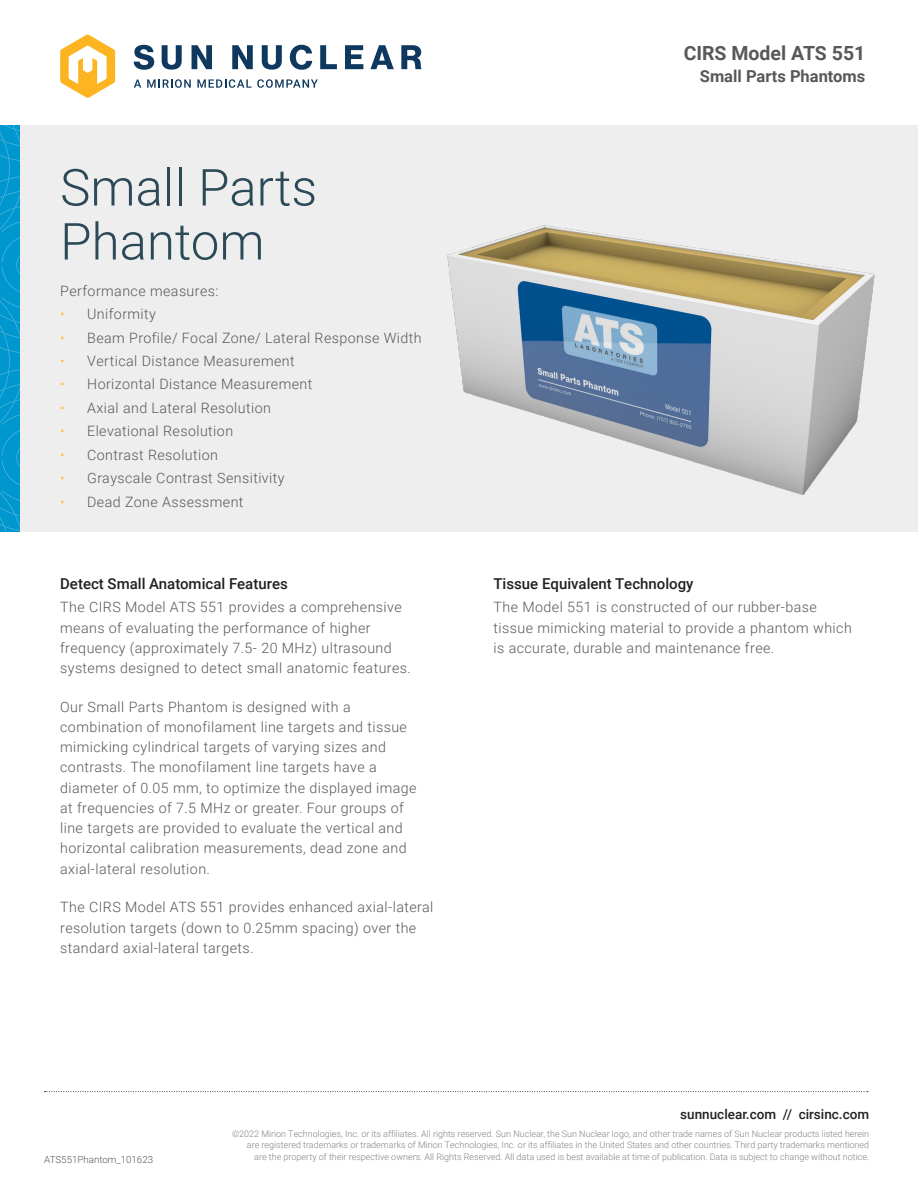
<style>
.page{position:relative;width:918px;height:1188px;background:#fff}
.page>*{position:absolute;margin:0;border:0;box-sizing:border-box;transform-origin:0 0}
.Cover_Product_Descri{font:300 51px/54px "Roboto";color:#2b4956}
.Diagram_Text_Call_Ou{font:700 19.5px "Roboto";color:#57585a}
.Copy_Subhead{font:700 16.5px "Roboto";color:#57585a}
.Copy_Subhead-2{font:500 15px "Roboto";color:#231f20}
.Body_Copy{font:300 14.25px/20.2px "Roboto";letter-spacing:.03em;color:#57585a}
.t1{font:500 13.5px "Roboto";color:#231f20}
.Datasheet_File_Name{font:300 9.75px "Roboto";color:#57585a}
.t2{font:300 9px/11.2px "Roboto";color:#808285;text-align:right}
.s1{color:#fec451}
</style>
<div class="page">
<svg style="left:45px;top:1091px;width:823px;height:1px"></svg>
<div style="left:0;top:125px;width:918px;height:406px;background:#eeeeef"></div>
<svg style="left:60px;top:34px;width:55px;height:64px"></svg>
<svg style="left:134px;top:79px;width:7px;height:9px"></svg>
<svg style="left:147px;top:79px;width:44px;height:9px"></svg>
<svg style="left:197px;top:79px;width:121px;height:9px"></svg>
<svg style="left:134px;top:45px;width:20px;height:25px"></svg>
<svg style="left:162px;top:45px;width:20px;height:25px"></svg>
<svg style="left:192px;top:45px;width:20px;height:24px"></svg>
<svg style="left:232px;top:45px;width:21px;height:24px"></svg>
<svg style="left:262px;top:45px;width:20px;height:25px"></svg>
<svg style="left:290px;top:45px;width:22px;height:25px"></svg>
<svg style="left:320px;top:45px;width:17px;height:24px"></svg>
<svg style="left:345px;top:45px;width:18px;height:24px"></svg>
<svg style="left:370px;top:45px;width:24px;height:24px"></svg>
<svg style="left:401px;top:45px;width:21px;height:24px"></svg>
<svg style="left:0;top:125px;width:20px;height:406px;background:#0599cf"></svg>
<img style="left:447px;top:225px;width:428px;height:270px">
<p class="Cover_Product_Descri" style="left:60px;top:158px;width:259px">Small Parts<br>Phantom</p>
<p class="Body_Copy" style="left:60px;top:280px;width:160px">Performance measures:</p>
<p class="Body_Copy" style="left:60px;top:303px;width:97px"><span class="s1">•</span> Uniformity</p>
<p class="Body_Copy" style="left:60px;top:327px;width:363px"><span class="s1">•</span> Beam Profile/ Focal Zone/ Lateral Response Width</p>
<p class="Body_Copy" style="left:60px;top:350px;width:236px"><span class="s1">•</span> Vertical Distance Measurement</p>
<p class="Body_Copy" style="left:60px;top:374px;width:254px"><span class="s1">•</span> Horizontal Distance Measurement</p>
<p class="Body_Copy" style="left:60px;top:397px;width:212px"><span class="s1">•</span> Axial and Lateral Resolution</p>
<p class="Body_Copy" style="left:60px;top:421px;width:174px"><span class="s1">•</span> Elevational Resolution</p>
<p class="Body_Copy" style="left:60px;top:444px;width:159px"><span class="s1">•</span> Contrast Resolution</p>
<p class="Body_Copy" style="left:60px;top:468px;width:226px"><span class="s1">•</span> Grayscale Contrast Sensitivity</p>
<p class="Body_Copy" style="left:60px;top:491px;width:185px"><span class="s1">•</span> Dead Zone Assessment</p>
<p class="Copy_Subhead-2" style="left:60px;top:573px;width:229px">Detect Small Anatomical Features</p>
<p class="Body_Copy" style="left:60px;top:597px;width:352px">The CIRS Model ATS 551 provides a comprehensive means of evaluating the performance of higher frequency (approximately 7.5- 20 MHz) ultrasound systems designed to detect small anatomic features.</p>
<p class="Body_Copy" style="left:60px;top:696px;width:358px">Our Small Parts Phantom is designed with a combination of monofilament line targets and tissue mimicking cylindrical targets of varying sizes and contrasts. The monofilament line targets have a diameter of 0.05 mm, to optimize the displayed image at frequencies of 7.5 MHz or greater. Four groups of line targets are provided to evaluate the vertical and horizontal calibration measurements, dead zone and axial-lateral resolution.</p>
<p class="Body_Copy" style="left:60px;top:897px;width:375px">The CIRS Model ATS 551 provides enhanced axial-lateral resolution targets (down to 0.25mm spacing) over the standard axial-lateral targets.</p>
<p class="Diagram_Text_Call_Ou" style="left:684px;top:39px;width:183px">CIRS Model ATS 551</p>
<p class="Copy_Subhead" style="left:700px;top:65px;width:167px">Small Parts Phantoms</p>
<p class="Copy_Subhead-2" style="left:494px;top:573px;width:202px">Tissue Equivalent Technology</p>
<p class="Body_Copy" style="left:494px;top:597px;width:360px">The Model 551 is constructed of our rubber-base tissue mimicking material to provide a phantom which is accurate, durable and maintenance free.</p>
<p class="Datasheet_File_Name" style="left:44px;top:1153px;width:110px">ATS551Phantom_101623</p>
<p class="t1" style="left:680px;top:1105px;width:190px">sunnuclear.com // cirsinc.com</p>
<p class="t2" style="left:232px;top:1128px;width:639px">©2022 Mirion Technologies, Inc. or its affiliates. All rights reserved. Sun Nuclear, the Sun Nuclear logo, and other trade names of Sun Nuclear products listed herein are registered trademarks or trademarks of Mirion Technologies, Inc. or its affiliates in the United States and other countries. Third party trademarks mentioned are the property of their respective owners. All Rights Reserved. All data used is best available at time of publication. Data is subject to change without notice.</p>
</div>
